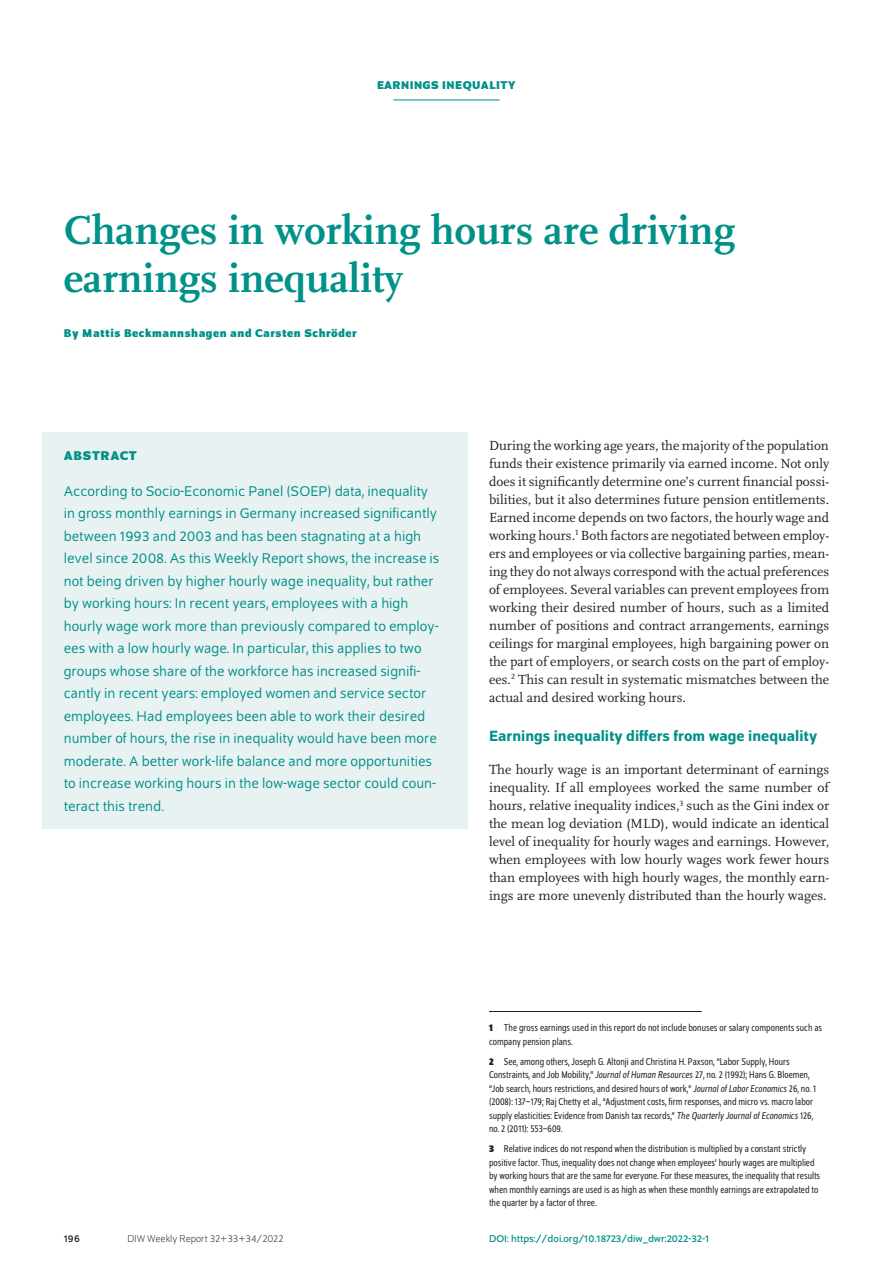
<style>
.page{position:relative;width:893px;height:1263px;background:#fff}
.page>*{position:absolute;margin:0;border:0;box-sizing:border-box;transform-origin:0 0}
.t1{font:700 42px/48px "Scala Pro";color:#009188}
.t2{font:500 15.75px "Schumpeter";color:#009188}
.t3{font:15px/22.5px "Schumpeter Blond";color:#009188}
.t4{font:13.8px/18px "Scala Pro";color:#231f20;text-align:justify}
.t5{font:700 13.5px "Schumpeter";letter-spacing:.05em;color:#009188}
.t6{font:700 12px "Schumpeter";letter-spacing:.04em;color:#009188}
.t7{font:semi-condensed 10.5px/13.5px "Schumpeter Blond";color:#231f20}
.t8{font:10.5px "Schumpeter";color:#009188}
.t9{font:300 10.5px "Schumpeter";color:#231f20}
.t10{font:10.5px "Schumpeter";color:#231f20}
.s1{font-family:"Schumpeter";font-weight:700}
.s2{font-style:italic}
</style>
<div class="page">
<hr style="left:393px;top:100px;width:107px;height:1px;background:#009188">
<div style="left:43px;top:432px;width:425px;height:396px;background:#e9f2f2"></div>
<hr style="left:489px;top:1011px;width:213px;height:1px;background:#231f20">
<p class="t6" style="left:377px;top:79px;width:140px">EARNINGS INEQUALITY</p>
<h1 class="t1" style="left:64px;top:203px;width:673px">Changes in working hours are driving earnings inequality</h1>
<p class="t6" style="left:64px;top:326px;width:295px">By Mattis Beckmannshagen and Carsten Schröder</p>
<p class="t5" style="left:64px;top:448px;width:75px">ABSTRACT</p>
<p class="t3" style="left:64px;top:480px;width:377px">According to Socio-Economic Panel (SOEP) data, inequality in gross monthly earnings in Germany increased significantly between 1993 and 2003 and has been stagnating at a high level since 2008. As this Weekly Report shows, the increase is not being driven by higher hourly wage inequality, but rather by working hours: In recent years, employees with a high hourly wage work more than previously compared to employ&shy;ees with a low hourly wage. In particular, this applies to two groups whose share of the workforce has increased signifi&shy;cantly in recent years: employed women and service sector employees. Had employees been able to work their desired number of hours, the rise in inequality would have been more moderate. A better work-life balance and more opportunities to increase working hours in the low-wage sector could coun&shy;teract this trend.</p>
<p class="t10" style="left:64px;top:1233px;width:18px">196</p>
<p class="t9" style="left:128px;top:1234px;width:158px">DIW Weekly Report 32+33+34/2022</p>
<p class="t4" style="left:489px;top:436px;width:342px">During the working age years, the majority of the population funds their existence primarily via earned income. Not only does it significantly determine one’s current financial possi&shy;bilities, but it also determines future pension entitlements.<br>Earned income depends on two factors, the hourly wage and working hours.<sup>1</sup> Both factors are negotiated between employ&shy;ers and employees or via collective bargaining parties, mean&shy;ing they do not always correspond with the actual preferences of employees. Several variables can prevent employees from working their desired number of hours, such as a limited number of positions and contract arrangements, earnings ceilings for marginal employees, high bargaining power on the part of employers, or search costs on the part of employ&shy;ees.<sup>2</sup> This can result in systematic mismatches between the actual and desired working hours.</p>
<p class="t2" style="left:489px;top:728px;width:330px">Earnings inequality differs from wage inequality</p>
<p class="t4" style="left:489px;top:760px;width:342px">The hourly wage is an important determinant of earnings inequality. If all employees worked the same number of hours, relative inequality indices,<sup>3</sup> such as the Gini index or the mean log deviation (MLD), would indicate an identical level of inequality for hourly wages and earnings. However, when employees with low hourly wages work fewer hours than employees with high hourly wages, the monthly earn&shy;ings are more unevenly distributed than the hourly wages.</p>
<p class="t7" style="left:489px;top:1021px;width:335px"><span class="s1">1</span> The gross earnings used in this report do not include bonuses or salary components such as company pension plans.</p>
<p class="t7" style="left:489px;top:1055px;width:329px"><span class="s1">2</span> See, among others, Joseph G. Altonji and Christina H. Paxson, “Labor Supply, Hours Constraints, and Job Mobility,” <span class="s2">Journal of Human Resources</span> 27, no. 2 (1992); Hans G. Bloemen, “Job search, hours restrictions, and desired hours of work,” <span class="s2">Journal of Labor Economics</span> 26, no. 1 (2008): 137–179; Raj Chetty et al., “Adjustment costs, firm responses, and micro vs. macro labor supply elasticities: Evidence from Danish tax records,” <span class="s2">The Quarterly Journal of Economics</span> 126, no. 2 (2011): 553–609.</p>
<p class="t7" style="left:489px;top:1142px;width:333px"><span class="s1">3</span> Relative indices do not respond when the distribution is multiplied by a constant strictly positive factor. Thus, inequality does not change when employees’ hourly wages are multiplied by working hours that are the same for everyone. For these measures, the inequality that results when monthly earnings are used is as high as when these monthly earnings are extrapolated to the quarter by a factor of three.</p>
<p class="t8" style="left:489px;top:1233px;width:222px">DOI: https://doi.org/10.18723/diw_dwr:2022-32-1</p>
</div>
